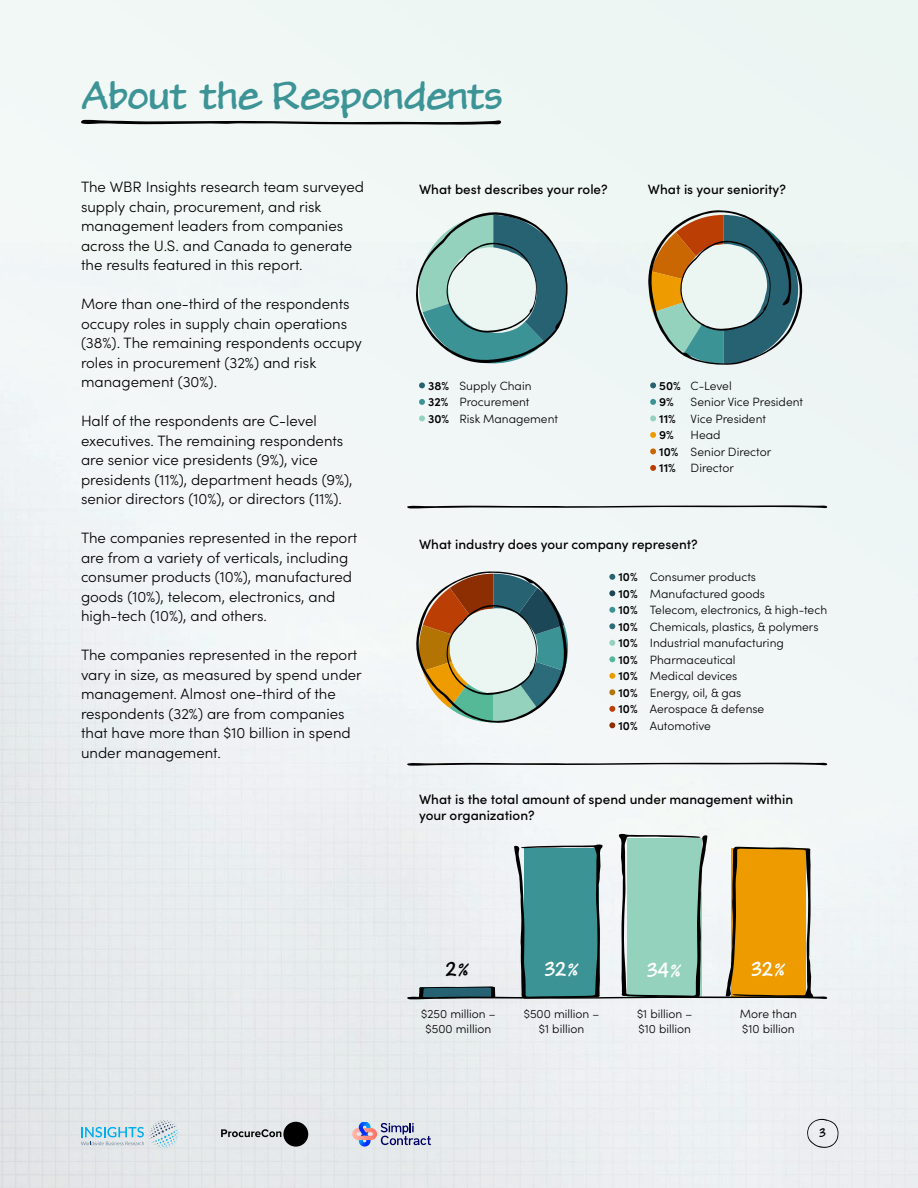
<style>
.page{position:relative;width:918px;height:1188px;background:#ebf5f2}
.page>*{position:absolute;margin:0;border:0;box-sizing:border-box;transform-origin:0 0}
.t1{font:37.5px "P22 Kaz Pro";color:#3d9496}
.t2{font:19.5px "P22 Kaz Pro";color:#fff}
.t3{font:19.5px "P22 Kaz Pro";color:#000}
.t4{font:300 15px/19.5px "Sofia Pro";color:#000}
.t5{font:500 13.5px/16.5px "Sofia Pro";color:#000}
.t6{font:300 12px/16.5px "Sofia Pro";color:#000}
.t7{font:12px "P22 Kaz Pro";color:#000}
.s1{font-weight:600}
</style>
<div class="page">
<img style="left:0;top:363px;width:918px;height:825px">
<svg style="left:807px;top:1119px;width:31px;height:29px"></svg>
<svg style="left:221px;top:1129px;width:60px;height:8px"></svg>
<div style="left:283px;top:1122px;width:25px;height:25px;background:#000;border-radius:50%"></div>
<svg style="left:150px;top:1120px;width:29px;height:29px"></svg>
<svg style="left:81px;top:1127px;width:63px;height:18px"></svg>
<svg style="left:352px;top:1121px;width:79px;height:26px"></svg>
<svg style="left:81px;top:120px;width:420px;height:5px"></svg>
<svg style="left:419px;top:382px;width:6px;height:6px"></svg>
<svg style="left:419px;top:399px;width:6px;height:6px"></svg>
<svg style="left:419px;top:415px;width:6px;height:6px"></svg>
<svg style="left:650px;top:382px;width:6px;height:6px"></svg>
<svg style="left:650px;top:399px;width:6px;height:6px"></svg>
<svg style="left:650px;top:415px;width:6px;height:6px"></svg>
<svg style="left:650px;top:432px;width:6px;height:6px"></svg>
<svg style="left:650px;top:448px;width:6px;height:6px"></svg>
<svg style="left:650px;top:465px;width:6px;height:6px"></svg>
<svg style="left:609px;top:574px;width:6px;height:6px"></svg>
<svg style="left:609px;top:590px;width:6px;height:6px"></svg>
<svg style="left:609px;top:607px;width:6px;height:6px"></svg>
<svg style="left:609px;top:623px;width:6px;height:6px"></svg>
<svg style="left:609px;top:640px;width:6px;height:6px"></svg>
<svg style="left:609px;top:656px;width:6px;height:6px"></svg>
<svg style="left:609px;top:673px;width:6px;height:6px"></svg>
<svg style="left:609px;top:689px;width:6px;height:6px"></svg>
<svg style="left:609px;top:706px;width:6px;height:6px"></svg>
<svg style="left:609px;top:722px;width:6px;height:6px"></svg>
<svg style="left:406px;top:763px;width:422px;height:3px"></svg>
<svg style="left:406px;top:505px;width:422px;height:3px"></svg>
<svg style="left:416px;top:212px;width:152px;height:151px"></svg>
<svg style="left:416px;top:571px;width:152px;height:152px"></svg>
<svg style="left:648px;top:210px;width:155px;height:155px"></svg>
<svg style="left:406px;top:834px;width:422px;height:165px"></svg>
<h1 class="t1" style="left:81px;top:69px;width:423px">About the Respondents</h1>
<p class="t4" style="left:81px;top:176px;width:285px">The WBR Insights research team surveyed supply chain, procurement, and risk management leaders from companies across the U.S. and Canada to generate the results featured in this report.</p>
<p class="t4" style="left:81px;top:293px;width:283px">More than one-third of the respondents occupy roles in supply chain operations (38%). The remaining respondents occupy roles in procurement (32%) and risk management (30%).</p>
<p class="t4" style="left:81px;top:410px;width:273px">Half of the respondents are C-level executives. The remaining respondents are senior vice presidents (9%), vice presidents (11%), department heads (9%), senior directors (10%), or directors (11%).</p>
<p class="t4" style="left:81px;top:527px;width:278px">The companies represented in the report are from a variety of verticals, including consumer products (10%), manufactured goods (10%), telecom, electronics, and high-tech (10%), and others.</p>
<p class="t4" style="left:81px;top:644px;width:282px">The companies represented in the report vary in size, as measured by spend under management. Almost one-third of the respondents (32%) are from companies that have more than $10 billion in spend under management.</p>
<p class="t5" style="left:419px;top:181px;width:190px">What best describes your role?</p>
<p class="t5" style="left:648px;top:181px;width:139px">What is your seniority?</p>
<p class="t6" style="left:428px;top:377px;width:131px"><span class="s1">38%</span> Supply Chain<br><span class="s1">32%</span> Procurement<br><span class="s1">30%</span> Risk Management</p>
<p class="t6" style="left:659px;top:377px;width:74px"><span class="s1">50%</span> C-Level<br><span class="s1">9%</span></p>
<p class="t6" style="left:659px;top:393px;width:145px;text-indent:31px">Senior Vice President<br><span class="s1">11%</span> Vice President<br><span class="s1">9%</span></p>
<p class="t6" style="left:659px;top:426px;width:114px;text-indent:31px">Head<br><span class="s1">10%</span> Senior Director<br><span class="s1">11%</span> Director</p>
<p class="t5" style="left:419px;top:535px;width:280px">What industry does your company represent?</p>
<p class="t6" style="left:618px;top:568px;width:210px"><span class="s1">10%</span> Consumer products<br><span class="s1">10%</span> Manufactured goods<br><span class="s1">10%</span> Telecom, electronics, &amp; high-tech<br><span class="s1">10%</span> Chemicals, plastics, &amp; polymers<br><span class="s1">10%</span> Industrial manufacturing<br><span class="s1">10%</span> Pharmaceutical<br><span class="s1">10%</span> Medical devices<br><span class="s1">10%</span> Energy, oil, &amp; gas<br><span class="s1">10%</span> Aerospace &amp; defense<br><span class="s1">10%</span> Automotive</p>
<p class="t5" style="left:419px;top:790px;width:376px">What is the total amount of spend under management within your organization?</p>
<h2 class="t3" style="left:445px;top:955px;width:25px">2%</h2>
<h2 class="t2" style="left:545px;top:955px;width:36px">32%</h2>
<h2 class="t2" style="left:647px;top:956px;width:36px">34%</h2>
<h2 class="t2" style="left:751px;top:955px;width:36px">32%</h2>
<p class="t6" style="left:421px;top:1006px;width:76px;line-height:15px;text-align:center">$250 million – $500 million</p>
<p class="t6" style="left:524px;top:1006px;width:77px;line-height:15px;text-align:center">$500 million – $1 billion</p>
<p class="t6" style="left:637px;top:1006px;width:57px;line-height:15px">$1 billion – $10 billion</p>
<p class="t6" style="left:740px;top:1006px;width:59px;line-height:15px">More than $10 billion</p>
<p class="t7" style="left:819px;top:1124px;width:8px">3</p>
</div>
